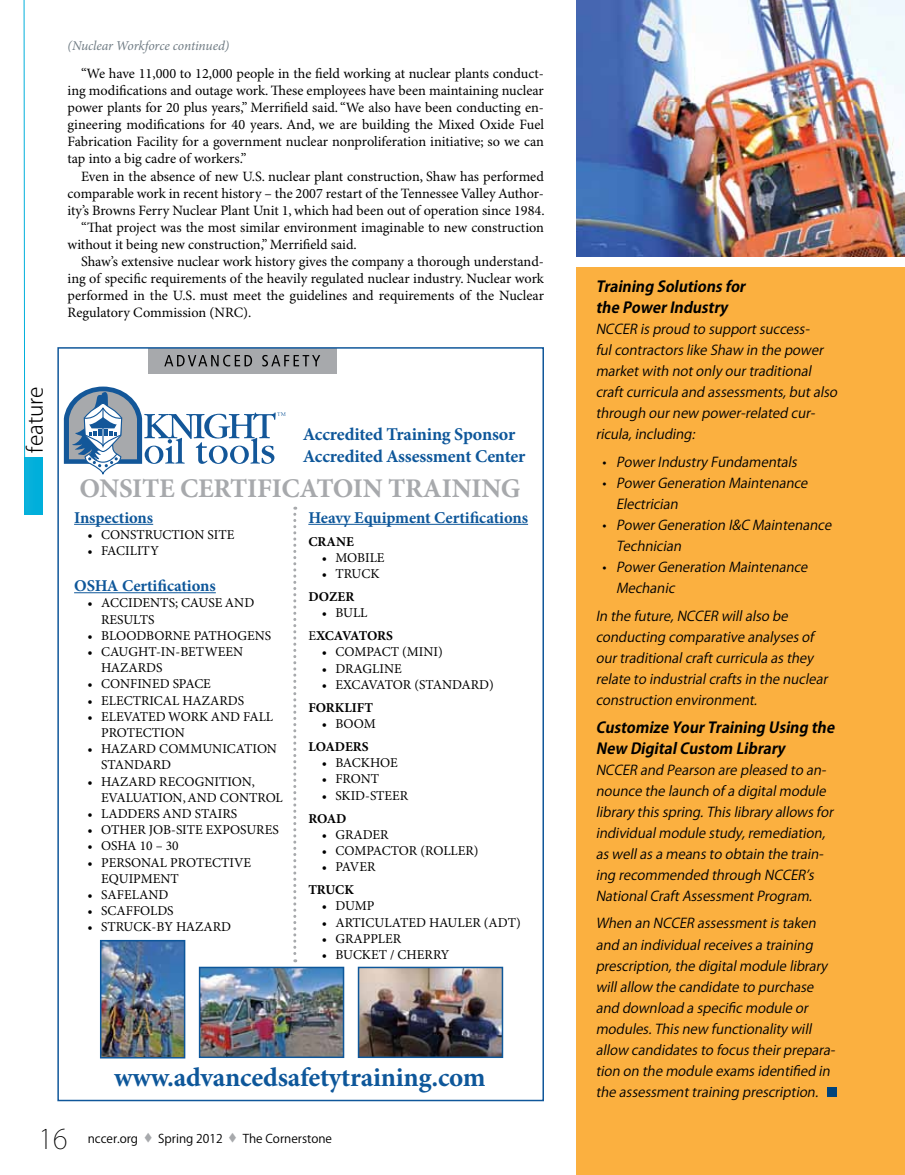
<style>
.page{position:relative;width:905px;height:1175px;background:#fff}
.page>*{position:absolute;margin:0;border:0;box-sizing:border-box;transform-origin:0 0}
.t1{font:700 27px "Minion Pro";letter-spacing:-.01em;color:#0e579a}
.t2{font:700 27px "Minion Pro";letter-spacing:-.01em;color:#a7a9ac}
.t3{font:200 27px "Koz Go Pro";color:#000}
.t4{font:300 21px "Koz Go Pro";color:#000}
.t5{font:700 18px/21.6px "Minion Pro";letter-spacing:-.01em;color:#0e579a}
.t6{font:700 16.5px "Minion Pro";letter-spacing:-.005em;color:#0e579a}
.t7{font:italic 700 15px/21px "Koz Go Pro";color:#000}
.t8{font:14.25px "Minion Pro";letter-spacing:-.005em;color:#000}
.t9{font:italic 13.5px/21px "Koz Go Pro";color:#000}
.t10{font:13.5px/16.2px "Minion Pro";color:#000}
.t11{font:italic 13.5px "Minion Pro";letter-spacing:-.01em;color:#707c84}
.t12{font:700 13.5px/23px "Minion Pro";color:#000}
.t13{font:700 13.5px/23px "Minion Pro";letter-spacing:-.03em;color:#000}
.t14{font:12px "Koz Go Pro";color:#000}
.s1{font-weight:700}
.s2{font-weight:400}
.s3{color:#a7a9ac}
.s4{font-style:normal}
</style>
<div class="page">
<div style="left:25px;top:457px;width:18px;height:57px;background:#00afdb"></div>
<div style="left:14px;top:0;width:21px;height:522px;background:#fff"></div>
<svg style="left:23px;top:0;width:2px;height:515px"></svg>
<div style="left:576px;top:267px;width:328px;height:907px;background:#fbb040"></div>
<div style="left:827px;top:1087px;width:10px;height:9px;background:#00447c"></div>
<img style="left:576px;top:0;width:328px;height:256px">
<hr style="left:74px;top:524px;width:79px;height:1px;background:#0e579a">
<hr style="left:74px;top:592px;width:142px;height:1px;background:#0e579a">
<hr style="left:308px;top:524px;width:220px;height:1px;background:#0e579a">
<svg style="left:64px;top:386px;width:222px;height:89px"></svg>
<div style="left:148px;top:348px;width:188px;height:25px;background:#a7a9ac"></div>
<svg style="left:164px;top:355px;width:88px;height:11px"></svg>
<svg style="left:262px;top:355px;width:58px;height:11px"></svg>
<svg style="left:293px;top:506px;width:3px;height:456px"></svg>
<img style="left:103px;top:943px;width:79px;height:112px">
<div style="left:100px;top:940px;width:85px;height:118px;border:2px solid #0e579a"></div>
<img style="left:202px;top:969px;width:139px;height:86px">
<div style="left:199px;top:966px;width:145px;height:92px;border:2px solid #0e579a"></div>
<img style="left:361px;top:969px;width:139px;height:86px">
<div style="left:358px;top:966px;width:145px;height:92px;border:2px solid #0e579a"></div>
<div style="left:57px;top:347px;width:487px;height:754px;border:2px solid #10579a"></div>
<p class="t11" style="left:68px;top:38px;width:163px">(Nuclear Workforce continued)</p>
<p class="t8" style="left:81px;top:65px;width:464px">“We have 11,000 to 12,000 people in the field working at nuclear plants conduct-</p>
<p class="t8" style="left:68px;top:82px;width:478px">ing modifications and outage work. These employees have been maintaining nuclear</p>
<p class="t8" style="left:68px;top:99px;width:478px">power plants for 20 plus years,” Merrifield said. “We also have been conducting en-</p>
<p class="t8" style="left:68px;top:116px;width:478px">gineering modifications for 40 years. And, we are building the Mixed Oxide Fuel</p>
<p class="t8" style="left:68px;top:133px;width:478px">Fabrication Facility for a government nuclear nonproliferation initiative; so we can</p>
<p class="t8" style="left:68px;top:150px;width:181px">tap into a big cadre of workers.”</p>
<p class="t8" style="left:81px;top:167px;width:464px">Even in the absence of new U.S. nuclear plant construction, Shaw has performed</p>
<p class="t8" style="left:68px;top:184px;width:478px">comparable work in recent history – the 2007 restart of the Tennessee Valley Author-</p>
<p class="t8" style="left:68px;top:202px;width:478px">ity’s Browns Ferry Nuclear Plant Unit 1, which had been out of operation since 1984.</p>
<p class="t8" style="left:81px;top:219px;width:464px">“That project was the most similar environment imaginable to new construction</p>
<p class="t8" style="left:67px;top:236px;width:291px">without it being new construction,” Merrifield said.</p>
<p class="t8" style="left:81px;top:253px;width:464px">Shaw’s extensive nuclear work history gives the company a thorough understand-</p>
<p class="t8" style="left:67px;top:270px;width:478px">ing of specific requirements of the heavily regulated nuclear industry. Nuclear work</p>
<p class="t8" style="left:67px;top:287px;width:478px">performed in the U.S. must meet the guidelines and requirements of the Nuclear</p>
<p class="t8" style="left:67px;top:304px;width:185px">Regulatory Commission (NRC).</p>
<p class="t4" style="left:21px;top:452px;width:68px;rotate:-90deg">feature</p>
<p class="t5" style="left:303px;top:424px;width:224px">Accredited Training Sponsor<br>Accredited Assessment Center</p>
<p class="t2" style="left:79px;top:472px;width:442px">ONSITE CERTIFICATOIN TRAINING</p>
<p class="t6" style="left:74px;top:507px;width:81px">Inspections</p>
<p class="t10" style="left:88px;top:527px;width:148px">• CONSTRUCTION SITE</p>
<p class="t10" style="left:88px;top:543px;width:73px">• FACILITY</p>
<p class="t6" style="left:74px;top:576px;width:143px">OSHA Certifications</p>
<p class="t10" style="left:101px;top:595px;width:155px;text-indent:-14px">• ACCIDENTS; CAUSE AND<br>RESULTS</p>
<p class="t10" style="left:88px;top:628px;width:185px">• BLOODBORNE PATHOGENS</p>
<p class="t10" style="left:101px;top:644px;width:143px;text-indent:-14px">• CAUGHT-IN-BETWEEN<br>HAZARDS</p>
<p class="t10" style="left:88px;top:676px;width:125px">• CONFINED SPACE</p>
<p class="t10" style="left:88px;top:692px;width:158px">• ELECTRICAL HAZARDS</p>
<p class="t10" style="left:101px;top:709px;width:174px;text-indent:-14px">• ELEVATED WORK AND FALL<br>PROTECTION</p>
<p class="t10" style="left:101px;top:741px;width:177px;text-indent:-14px">• HAZARD COMMUNICATION<br>STANDARD</p>
<p class="t10" style="left:101px;top:773px;width:183px;text-indent:-14px">• HAZARD RECOGNITION,<br>EVALUATION,AND CONTROL</p>
<p class="t10" style="left:88px;top:806px;width:151px">• LADDERS AND STAIRS</p>
<p class="t10" style="left:88px;top:822px;width:193px">• OTHER JOB-SITE EXPOSURES</p>
<p class="t10" style="left:88px;top:838px;width:93px">• OSHA 10 – 30</p>
<p class="t10" style="left:101px;top:854px;width:152px;text-indent:-14px">• PERSONAL PROTECTIVE<br>EQUIPMENT</p>
<p class="t10" style="left:88px;top:887px;width:82px">• SAFELAND</p>
<p class="t10" style="left:88px;top:903px;width:88px">• SCAFFOLDS</p>
<p class="t10" style="left:88px;top:919px;width:145px">• STRUCK-BY HAZARD</p>
<p class="t6" style="left:308px;top:507px;width:221px">Heavy Equipment Certifications</p>
<p class="t12" style="left:308px;top:530px;width:47px">CRANE</p>
<p class="t10" style="left:322px;top:550px;width:64px">• MOBILE</p>
<p class="t10" style="left:308px;top:563px;width:73px;line-height:23px;text-indent:14px">• TRUCK<br><span class="s1">DOZER</span></p>
<p class="t13" style="left:308px;top:602px;width:86px;text-indent:14px"><span class="s2">• BULL<br>E</span>XCAVATORS</p>
<p class="t10" style="left:322px;top:644px;width:122px">• COMPACT (MINI)</p>
<p class="t10" style="left:322px;top:660px;width:81px">• DRAGLINE</p>
<p class="t10" style="left:308px;top:673px;width:187px;line-height:23px;text-indent:14px">• EXCAVATOR (STANDARD)<br><span class="s1">FORKLIFT</span></p>
<p class="t12" style="left:308px;top:712px;width:69px;text-indent:14px"><span class="s2">• BOOM<br></span>LOADERS</p>
<p class="t10" style="left:322px;top:755px;width:77px">• BACKHOE</p>
<p class="t10" style="left:322px;top:771px;width:59px">• FRONT</p>
<p class="t10" style="left:308px;top:784px;width:101px;line-height:23px;text-indent:14px">• SKID-STEER<br><span class="s1">ROAD</span></p>
<p class="t10" style="left:322px;top:826px;width:68px">• GRADER</p>
<p class="t10" style="left:322px;top:843px;width:158px">• COMPACTOR (ROLLER)</p>
<p class="t10" style="left:308px;top:856px;width:69px;line-height:23px;text-indent:14px">• PAVER<br><span class="s1">TRUCK</span></p>
<p class="t10" style="left:322px;top:898px;width:54px">• DUMP</p>
<p class="t10" style="left:322px;top:914px;width:200px">• ARTICULATED HAULER (ADT)</p>
<p class="t10" style="left:322px;top:930px;width:81px">• GRAPPLER</p>
<p class="t10" style="left:322px;top:947px;width:129px">• BUCKET / CHERRY</p>
<p class="t1" style="left:114px;top:1060px;width:373px">www.advancedsafetytraining.com</p>
<p class="t3" style="left:39px;top:1121px;width:30px">16</p>
<p class="t14" style="left:88px;top:1131px;width:246px">nccer.org <span class="s3">▼</span> Spring 2012 <span class="s3">▼</span> The Cornerstone</p>
<p class="t7" style="left:595px;top:277px;width:155px">Training Solutionsfor the PowerIndustry</p>
<p class="t9" style="left:595px;top:319px;width:246px">NCCER isproud to supportsuccess&shy;fulcontractorslike Shaw in the power marketwith notonly ourtraditional craftcurricula and assessments,butalso through ournew power-related cur&shy;ricula,including:</p>
<p class="t9" style="left:602px;top:452px;width:199px"><span class="s4">•</span> PowerIndustry Fundamentals</p>
<p class="t9" style="left:616px;top:473px;width:196px;text-indent:-13px"><span class="s4">•</span> PowerGeneration Maintenance<br>Electrician</p>
<p class="t9" style="left:616px;top:515px;width:220px;text-indent:-13px"><span class="s4">•</span> PowerGeneration I&amp;C Maintenance<br>Technician</p>
<p class="t9" style="left:616px;top:557px;width:196px;text-indent:-13px"><span class="s4">•</span> PowerGeneration Maintenance<br>Mechanic</p>
<p class="t9" style="left:595px;top:605px;width:236px">In the future,NCCER willalso be conducting comparative analysesof ourtraditionalcraftcurricula asthey relate to industrialcraftsin the nuclear construction environment.</p>
<p class="t7" style="left:595px;top:717px;width:244px">Customize YourTraining Using the<br>New DigitalCustom Library</p>
<p class="t9" style="left:595px;top:759px;width:242px">NCCER and Pearson are pleased to an&shy;nounce the launch of a digitalmodule library thisspring.Thislibrary allowsfor individualmodule study,remediation, aswellasa meansto obtain the train&shy;ing recommended through NCCER’s NationalCraftAssessmentProgram.</p>
<p class="t9" style="left:595px;top:913px;width:244px">When an NCCER assessmentistaken and an individualreceivesa training prescription,the digitalmodule library willallow the candidate to purchase and download a specific module or modules.Thisnew functionality will allow candidatesto focustheirprepara&shy;tion on the module examsidentified in the assessmenttraining prescription.</p>
</div>
